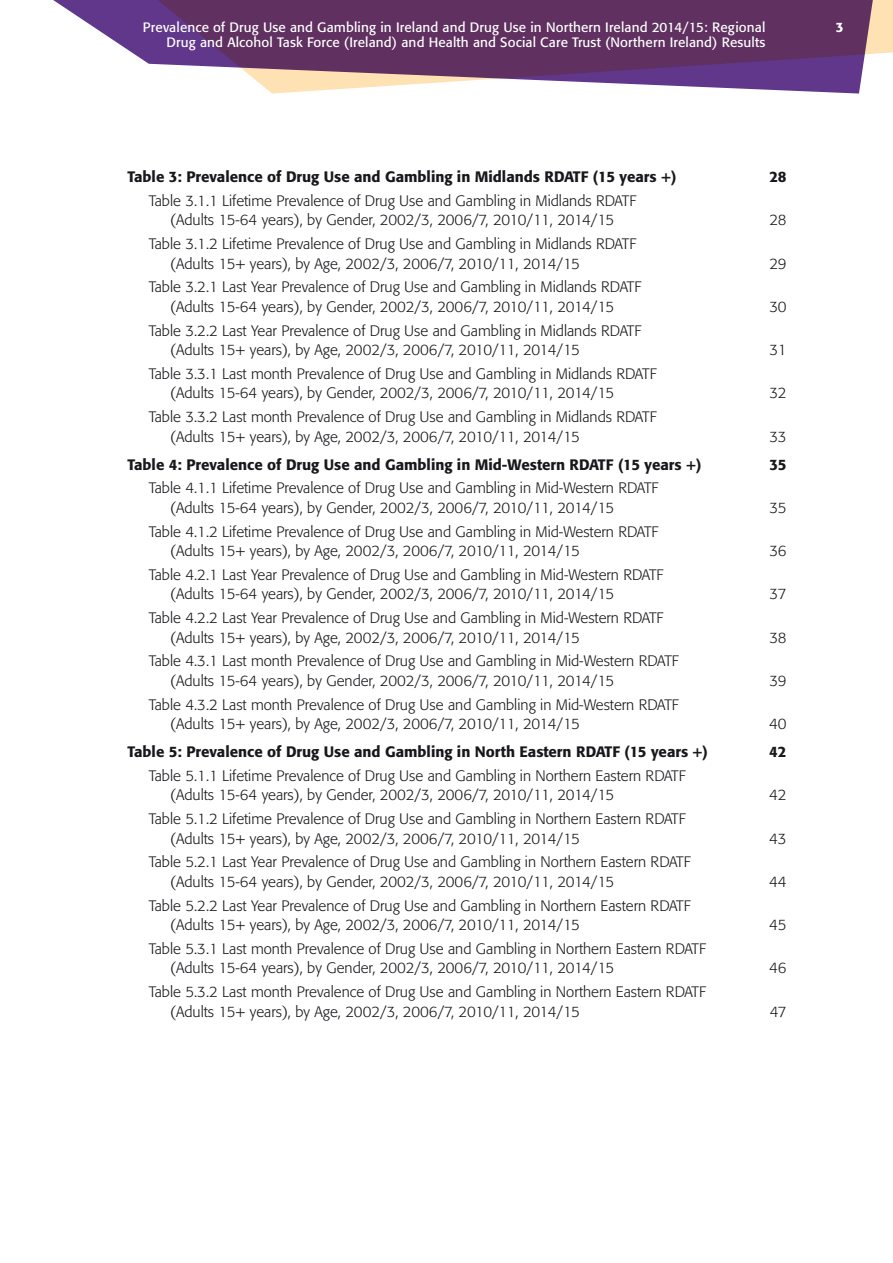
<style>
.page{position:relative;width:893px;height:1263px;background:#fff}
.page>*{position:absolute;margin:0;border:0;box-sizing:border-box;transform-origin:0 0}
.Ind1_1{font:300 15px/19.5px "Formata";color:#1a171c}
.Ind1_2{font:300 15px/19.5px "Formata";color:#1a171c}
.Body__1{font:500 15px "Formata";color:#1a171c}
.t1{font:13.5px/15px "Formata";letter-spacing:.01em;color:#fff;text-align:right}
.PgFolio{font:500 13.5px "Formata";color:#fff}
</style>
<div class="page">
<svg style="left:53px;top:0;width:79px;height:53px"></svg>
<svg style="left:132px;top:0;width:761px;height:94px;background:#7e5781"></svg>
<p class="t1" style="left:143px;top:20px;width:624px">Prevalence of Drug Use and Gambling in Ireland and Drug Use in Northern Ireland 2014/15: Regional<br>Drug and Alcohol Task Force (Ireland) and Health and Social Care Trust (Northern Ireland) Results</p>
<p class="PgFolio" style="left:836px;top:19px;width:9px">3</p>
<p class="Body__1" style="left:128px;top:167px;width:550px">Table 3: Prevalence of Drug Use and Gambling in Midlands RDATF (15 years +)</p>
<p class="Body__1" style="left:769px;top:167px;width:19px">28</p>
<p class="Ind1_1" style="left:149px;top:191px;width:489px;text-align:center">Table 3.1.1 Lifetime Prevalence of Drug Use and Gambling in Midlands RDATF (Adults 15-64 years), by Gender, 2002/3, 2006/7, 2010/11, 2014/15</p>
<p class="Ind1_1" style="left:769px;top:210px;width:19px">28</p>
<p class="Ind1_1" style="left:170px;top:234px;width:468px;text-indent:-21px">Table 3.1.2 Lifetime Prevalence of Drug Use and Gambling in Midlands RDATF (Adults 15+ years), by Age, 2002/3, 2006/7, 2010/11, 2014/15</p>
<p class="Ind1_1" style="left:149px;top:277px;width:494px;text-align:center">Table 3.2.1 Last Year Prevalence of Drug Use and Gambling in Midlands RDATF (Adults 15-64 years), by Gender, 2002/3, 2006/7, 2010/11, 2014/15</p>
<p class="Ind1_1" style="left:170px;top:321px;width:473px;text-indent:-21px">Table 3.2.2 Last Year Prevalence of Drug Use and Gambling in Midlands RDATF (Adults 15+ years), by Age, 2002/3, 2006/7, 2010/11, 2014/15</p>
<p class="Ind1_1" style="left:170px;top:364px;width:488px;text-indent:-21px">Table 3.3.1 Last month Prevalence of Drug Use and Gambling in Midlands RDATF (Adults 15-64 years), by Gender, 2002/3, 2006/7, 2010/11, 2014/15</p>
<p class="Ind1_2" style="left:170px;top:407px;width:488px;text-indent:-21px">Table 3.3.2 Last month Prevalence of Drug Use and Gambling in Midlands RDATF (Adults 15+ years), by Age, 2002/3, 2006/7, 2010/11, 2014/15</p>
<p class="Ind1_1" style="left:769px;top:254px;width:19px">29</p>
<p class="Ind1_1" style="left:769px;top:297px;width:19px">30</p>
<p class="Ind1_1" style="left:769px;top:340px;width:19px">31</p>
<p class="Ind1_1" style="left:769px;top:383px;width:19px">32</p>
<p class="Ind1_2" style="left:769px;top:427px;width:19px">33</p>
<p class="Body__1" style="left:128px;top:455px;width:575px">Table 4: Prevalence of Drug Use and Gambling in Mid-Western RDATF (15 years +)</p>
<p class="Body__1" style="left:769px;top:455px;width:19px">35</p>
<p class="Ind1_1" style="left:170px;top:478px;width:490px;text-indent:-21px">Table 4.1.1 Lifetime Prevalence of Drug Use and Gambling in Mid-Western RDATF (Adults 15-64 years), by Gender, 2002/3, 2006/7, 2010/11, 2014/15</p>
<p class="Ind1_1" style="left:769px;top:498px;width:19px">35</p>
<p class="Ind1_1" style="left:170px;top:522px;width:490px;text-indent:-21px">Table 4.1.2 Lifetime Prevalence of Drug Use and Gambling in Mid-Western RDATF (Adults 15+ years), by Age, 2002/3, 2006/7, 2010/11, 2014/15</p>
<p class="Ind1_1" style="left:170px;top:565px;width:495px;text-indent:-21px">Table 4.2.1 Last Year Prevalence of Drug Use and Gambling in Mid-Western RDATF (Adults 15-64 years), by Gender, 2002/3, 2006/7, 2010/11, 2014/15</p>
<p class="Ind1_1" style="left:170px;top:608px;width:495px;text-indent:-21px">Table 4.2.2 Last Year Prevalence of Drug Use and Gambling in Mid-Western RDATF (Adults 15+ years), by Age, 2002/3, 2006/7, 2010/11, 2014/15</p>
<p class="Ind1_1" style="left:170px;top:651px;width:510px;text-indent:-21px">Table 4.3.1 Last month Prevalence of Drug Use and Gambling in Mid-Western RDATF (Adults 15-64 years), by Gender, 2002/3, 2006/7, 2010/11, 2014/15</p>
<p class="Ind1_2" style="left:170px;top:695px;width:510px;text-indent:-21px">Table 4.3.2 Last month Prevalence of Drug Use and Gambling in Mid-Western RDATF (Adults 15+ years), by Age, 2002/3, 2006/7, 2010/11, 2014/15</p>
<p class="Ind1_1" style="left:769px;top:541px;width:19px">36</p>
<p class="Ind1_1" style="left:769px;top:584px;width:19px">37</p>
<p class="Ind1_1" style="left:769px;top:628px;width:19px">38</p>
<p class="Ind1_1" style="left:769px;top:671px;width:19px">39</p>
<p class="Ind1_2" style="left:769px;top:714px;width:19px">40</p>
<p class="Body__1" style="left:128px;top:743px;width:582px">Table 5: Prevalence of Drug Use and Gambling in North Eastern RDATF (15 years +)</p>
<p class="Body__1" style="left:769px;top:743px;width:19px">42</p>
<p class="Ind1_1" style="left:170px;top:766px;width:517px;text-indent:-21px">Table 5.1.1 Lifetime Prevalence of Drug Use and Gambling in Northern Eastern RDATF (Adults 15-64 years), by Gender, 2002/3, 2006/7, 2010/11, 2014/15</p>
<p class="Ind1_1" style="left:769px;top:785px;width:19px">42</p>
<p class="Ind1_1" style="left:170px;top:809px;width:517px;text-indent:-21px">Table 5.1.2 Lifetime Prevalence of Drug Use and Gambling in Northern Eastern RDATF (Adults 15+ years), by Age, 2002/3, 2006/7, 2010/11, 2014/15</p>
<p class="Ind1_1" style="left:170px;top:852px;width:522px;text-indent:-21px">Table 5.2.1 Last Year Prevalence of Drug Use and Gambling in Northern Eastern RDATF (Adults 15-64 years), by Gender, 2002/3, 2006/7, 2010/11, 2014/15</p>
<p class="Ind1_1" style="left:170px;top:896px;width:522px;text-indent:-21px">Table 5.2.2 Last Year Prevalence of Drug Use and Gambling in Northern Eastern RDATF (Adults 15+ years), by Age, 2002/3, 2006/7, 2010/11, 2014/15</p>
<p class="Ind1_1" style="left:170px;top:939px;width:537px;text-indent:-21px">Table 5.3.1 Last month Prevalence of Drug Use and Gambling in Northern Eastern RDATF (Adults 15-64 years), by Gender, 2002/3, 2006/7, 2010/11, 2014/15</p>
<p class="Ind1_2" style="left:170px;top:982px;width:537px;text-indent:-21px">Table 5.3.2 Last month Prevalence of Drug Use and Gambling in Northern Eastern RDATF (Adults 15+ years), by Age, 2002/3, 2006/7, 2010/11, 2014/15</p>
<p class="Ind1_1" style="left:769px;top:829px;width:19px">43</p>
<p class="Ind1_1" style="left:769px;top:872px;width:19px">44</p>
<p class="Ind1_1" style="left:769px;top:915px;width:19px">45</p>
<p class="Ind1_1" style="left:769px;top:958px;width:19px">46</p>
<p class="Ind1_2" style="left:770px;top:1002px;width:18px">47</p>
</div>
